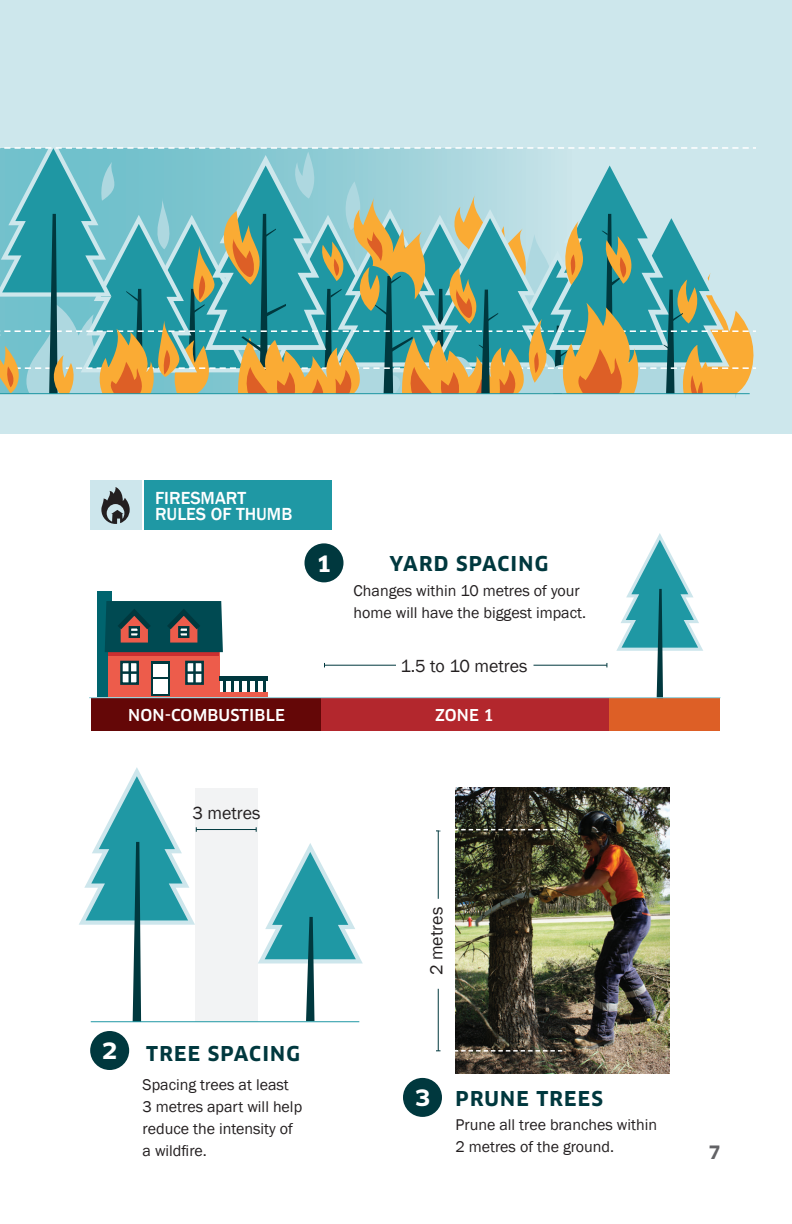
<style>
.page{position:relative;width:792px;height:1224px;background:#fff}
.page>*{position:absolute;margin:0;border:0;box-sizing:border-box;transform-origin:0 0}
.t1{font:700 expanded 22px "Clan Pro";color:#fff}
.t2{font:700 20px "Clan Pro";letter-spacing:.06em;color:#00383e}
.t3{font:18px "Franklin Gothic";color:#231f20}
.t4{font:500 18px/16px "Franklin Gothic";color:#fff}
.t5{font:700 18px "Clan Pro";color:#636366}
.t6{font:16px/22px "Franklin Gothic";color:#231f20}
.t7{font:500 16px "Clan Pro";letter-spacing:.01em;color:#fff}
</style>
<div class="page">
<div style="left:433px;top:698px;width:287px;height:33px;background:#dd5f26"></div>
<svg style="left:616px;top:533px;width:87px;height:164px"></svg>
<div style="left:195px;top:789px;width:63px;height:233px;background:#f2f3f4"></div>
<img style="left:455px;top:787px;width:214px;height:287px">
<svg style="left:258px;top:843px;width:105px;height:178px"></svg>
<hr style="left:91px;top:1021px;width:268px;height:1px;background:#1f98a4">
<div style="left:145px;top:481px;width:187px;height:49px;background:#1f98a4"></div>
<div style="left:90px;top:481px;width:51px;height:49px;background:#cde6ec"></div>
<svg style="left:101px;top:487px;width:29px;height:37px"></svg>
<div style="left:97px;top:592px;width:15px;height:105px;background:#00646e"></div>
<div style="left:108px;top:647px;width:112px;height:50px;background:#ed5c4b"></div>
<svg style="left:108px;top:652px;width:111px;height:4px"></svg>
<div style="left:151px;top:662px;width:19px;height:34px;background:#00383e"></div>
<svg style="left:120px;top:660px;width:19px;height:25px"></svg>
<hr style="left:129px;top:662px;width:2px;height:22px;background:#00383e">
<svg style="left:185px;top:660px;width:19px;height:25px"></svg>
<hr style="left:193px;top:662px;width:3px;height:22px;background:#00383e">
<hr style="left:220px;top:676px;width:48px;height:4px;background:#00383e">
<svg style="left:232px;top:680px;width:2px;height:12px"></svg>
<svg style="left:224px;top:680px;width:2px;height:12px"></svg>
<svg style="left:240px;top:680px;width:2px;height:12px"></svg>
<svg style="left:248px;top:680px;width:2px;height:12px"></svg>
<svg style="left:256px;top:680px;width:2px;height:12px"></svg>
<svg style="left:264px;top:680px;width:2px;height:12px"></svg>
<div style="left:153px;top:664px;width:15px;height:30px;background:#fff"></div>
<svg style="left:153px;top:677px;width:15px;height:2px"></svg>
<svg style="left:105px;top:601px;width:118px;height:51px;background:#234d52"></svg>
<hr style="left:121px;top:671px;width:17px;height:3px;background:#00383e">
<hr style="left:186px;top:671px;width:17px;height:3px;background:#00383e">
<div style="left:209px;top:692px;width:59px;height:5px;background:#ed5c4b"></div>
<hr style="left:325px;top:665px;width:71px;height:1px;background:#00383e">
<hr style="left:438px;top:831px;width:1px;height:68px;background:#00383e">
<hr style="left:534px;top:665px;width:73px;height:1px;background:#00383e">
<svg style="left:436px;top:829px;width:126px;height:2px"></svg>
<div style="left:304px;top:543px;width:40px;height:39px;background:#00383e;border-radius:50%"></div>
<div style="left:90px;top:1031px;width:39px;height:39px;background:#00383e;border-radius:50%"></div>
<div style="left:403px;top:1078px;width:39px;height:39px;background:#00383e;border-radius:50%"></div>
<hr style="left:196px;top:829px;width:60px;height:1px;background:#00383e">
<svg style="left:79px;top:767px;width:118px;height:255px"></svg>
<hr style="left:438px;top:989px;width:1px;height:62px;background:#00383e">
<svg style="left:436px;top:1050px;width:126px;height:2px"></svg>
<div style="left:91px;top:698px;width:231px;height:33px;background:#640707"></div>
<div style="left:321px;top:698px;width:287px;height:33px;background:#b3272d"></div>
<div style="left:0;top:0;width:792px;height:433px;background:#cde7ec"></div>
<svg style="left:0;top:147px;width:756px;height:251px"></svg>
<hr style="left:89px;top:697px;width:632px;height:1px;background:#85c8d2">
<p class="t4" style="left:155px;top:490px;width:139px">FIRESMART<br>RULES OF THUMB</p>
<h1 class="t1" style="left:316px;top:550px;width:18px">1</h1>
<p class="t2" style="left:390px;top:552px;width:160px">YARD SPACING</p>
<p class="t6" style="left:354px;top:580px;width:234px">Changes within 10 metres of your home will have the biggest impact.</p>
<p class="t3" style="left:400px;top:654px;width:129px">1.5 to 10 metres</p>
<p class="t7" style="left:128px;top:705px;width:158px">NON-COMBUSTIBLE</p>
<p class="t7" style="left:435px;top:705px;width:60px">ZONE 1</p>
<p class="t3" style="left:192px;top:801px;width:70px">3 metres</p>
<h1 class="t1" style="left:102px;top:1038px;width:18px">2</h1>
<p class="t2" style="left:146px;top:1042px;width:155px">TREE SPACING</p>
<p class="t6" style="left:143px;top:1074px;width:161px">Spacing trees at least<br>3 metres apart will help reduce the intensity of a wildfire.</p>
<p class="t3" style="left:425px;top:975px;width:70px;rotate:-90deg">2 metres</p>
<h1 class="t1" style="left:414px;top:1085px;width:18px">3</h1>
<p class="t2" style="left:456px;top:1087px;width:149px">PRUNE TREES</p>
<p class="t6" style="left:455px;top:1114px;width:203px">Prune all tree branches within<br>2 metres of the ground.</p>
<p class="t5" style="left:709px;top:1142px;width:13px">7</p>
</div>
